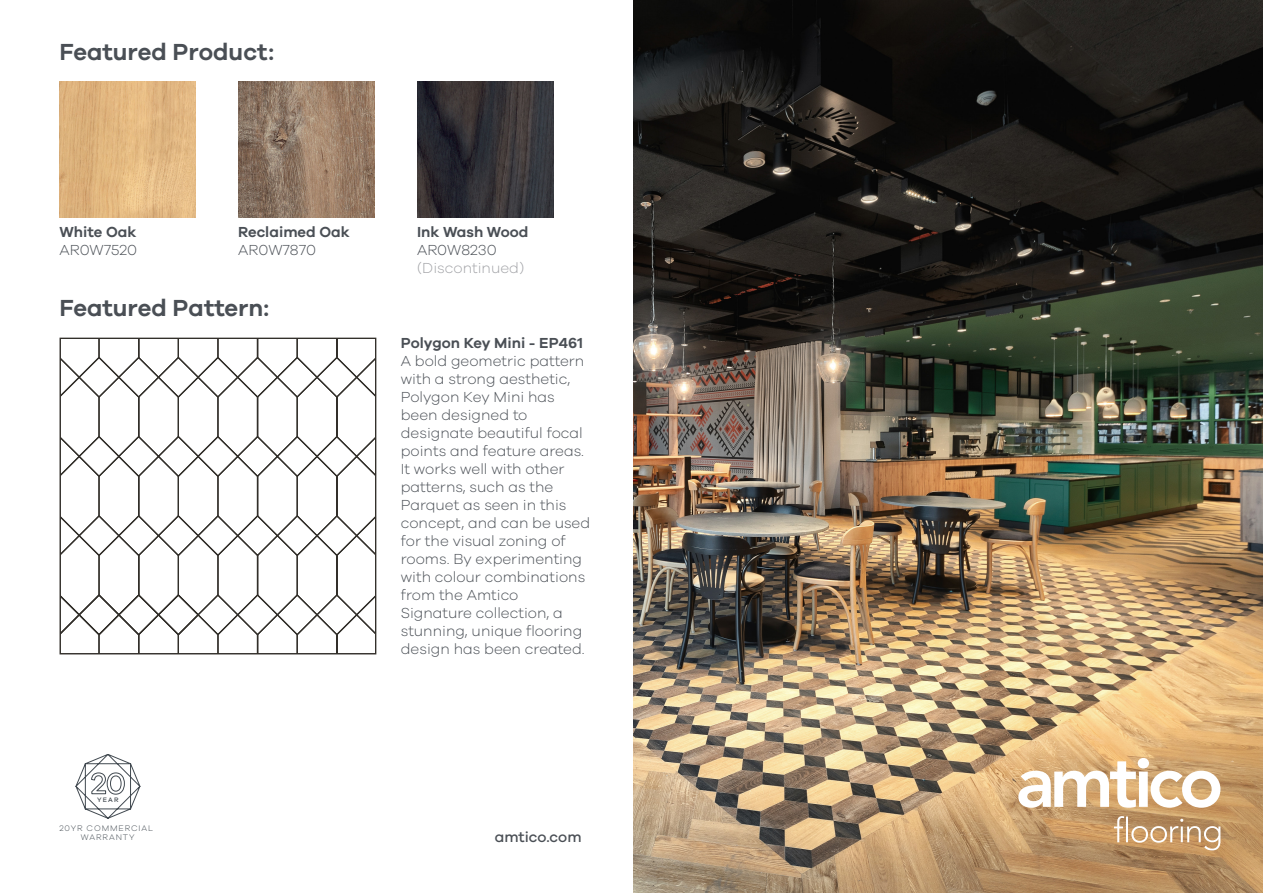
<style>
.page{position:relative;width:1263px;height:893px;background:#fff}
.page>*{position:absolute;margin:0;border:0;box-sizing:border-box;transform-origin:0 0}
.t1{font:600 24px "Galano Grotesque";color:#4a4f55}
.t2{font:300 15px/18px "Galano Grotesque";color:#4a4f55}
.t3{font:600 15px "Galano Grotesque";color:#4a4f55}
.t4{font:300 15px "Galano Grotesque";color:#a1a2a6}
.t5{font:500 15px "Galano Grotesque";color:#4a4f55}
.t6{font:300 8.4px/9.1px "Galano Grotesque";letter-spacing:.105em;color:#414950;text-align:center}
.t7{font:500 6.6px "Galano Grotesque";color:#414950}
</style>
<div class="page">
<img style="left:634px;top:0;width:629px;height:893px">
<svg style="left:62px;top:340px;width:312px;height:312px"></svg>
<div style="left:60px;top:338px;width:316px;height:316px;border:1px solid #322f2a"></div>
<svg style="left:75px;top:754px;width:65px;height:65px"></svg>
<svg style="left:1018px;top:758px;width:202px;height:50px"></svg>
<svg style="left:1114px;top:816px;width:106px;height:34px;background:#c7a279"></svg>
<img style="left:60px;top:81px;width:136px;height:136px">
<img style="left:238px;top:81px;width:136px;height:136px">
<img style="left:417px;top:81px;width:136px;height:136px">
<p class="t1" style="left:60px;top:37px;width:216px">Featured Product:</p>
<p class="t3" style="left:60px;top:223px;width:78px">White Oak</p>
<p class="t2" style="left:60px;top:240px;width:79px">AR0W7520</p>
<p class="t3" style="left:238px;top:223px;width:113px">Reclaimed Oak</p>
<p class="t2" style="left:238px;top:240px;width:79px">AR0W7870</p>
<p class="t1" style="left:60px;top:294px;width:211px">Featured Pattern:</p>
<p class="t3" style="left:417px;top:223px;width:113px">Ink Wash Wood</p>
<p class="t2" style="left:417px;top:240px;width:81px">AR0W8230</p>
<p class="t4" style="left:417px;top:259px;width:109px">(Discontinued)</p>
<p class="t3" style="left:401px;top:334px;width:184px">Polygon Key Mini - EP461</p>
<p class="t2" style="left:401px;top:352px;width:191px">A bold geometric pattern with a strong aesthetic,<br>Polygon Key Mini has been designed to designate beautiful focal points and feature areas.<br>It works well with other patterns, such as the<br>Parquet as seen in this concept, and can be used for the visual zoning of rooms. By experimenting with colour combinations from the Amtico<br>Signature collection, a stunning, unique flooring design has been created.</p>
<p class="t7" style="left:97px;top:796px;width:23px">YEAR</p>
<p class="t6" style="left:60px;top:823px;width:95px">20YR COMMERCIAL<br>WARRANTY</p>
<p class="t5" style="left:495px;top:828px;width:88px">amtico.com</p>
</div>
